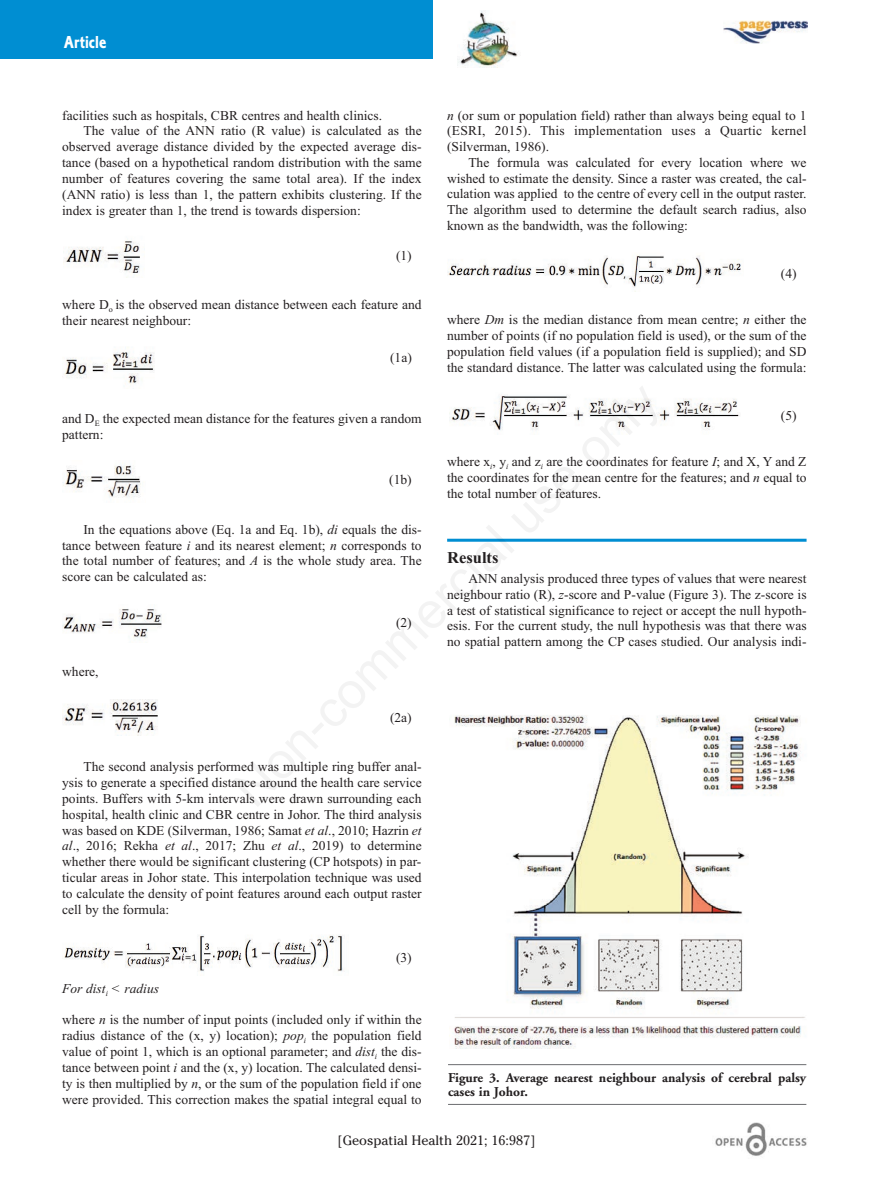
<style>
.page{position:relative;width:892px;height:1189px;background:#fff}
.page>*{position:absolute;margin:0;border:0;box-sizing:border-box;transform-origin:0 0}
.t1{font:18px "Corinthian Bold Condensed Plain";color:#fff}
.t2{font:700 16.5px "Times New Roman";color:#231f20}
.t3{font:13.5px/15.8px "Times New Roman";color:#231f20;text-align:justify}
.t4{font:700 13.5px/13.5px "Adobe Garamond";color:#231f20}
.t5{font:13.5px "Cheltenham";color:#231f20}
.t6{font:italic 13.5px "Times New Roman";color:#231f20}
.s1{font-style:italic}
</style>
<div class="page">
<div style="left:0;top:0;width:432px;height:59px;background:#008ed2"></div>
<hr style="left:447px;top:539px;width:359px;height:3px;background:#008ed2">
<img style="left:447px;top:254px;width:294px;height:34px">
<img style="left:451px;top:395px;width:289px;height:36px">
<img style="left:62px;top:935px;width:283px;height:37px">
<img style="left:62px;top:699px;width:96px;height:36px">
<img style="left:62px;top:609px;width:100px;height:31px">
<img style="left:63px;top:241px;width:77px;height:37px">
<img style="left:64px;top:347px;width:90px;height:38px">
<img style="left:63px;top:465px;width:78px;height:33px">
<img style="left:715px;top:1122px;width:92px;height:34px">
<img style="left:458px;top:11px;width:60px;height:56px">
<img style="left:723px;top:20px;width:84px;height:24px">
<hr style="left:448px;top:1064px;width:358px;height:1px;background:#6c6d70">
<hr style="left:448px;top:1104px;width:358px;height:1px;background:#6c6d70">
<img style="left:449px;top:715px;width:356px;height:334px">
<h1 class="t1" style="left:64px;top:36px;width:44px">Article</h1>
<p class="t3" style="left:62px;top:107px;width:321px">facilities such as hospitals, CBR centres and health clinics.</p>
<p class="t3" style="left:83px;top:123px;width:340px">The value of the ANN ratio (R value) is calculated as the</p>
<p class="t3" style="left:62px;top:139px;width:361px">observed average distance divided by the expected average dis-</p>
<p class="t3" style="left:62px;top:154px;width:361px">tance (based on a hypothetical random distribution with the same</p>
<p class="t3" style="left:62px;top:170px;width:361px">number of features covering the same total area). If the index</p>
<p class="t3" style="left:62px;top:186px;width:361px">(ANN ratio) is less than 1, the pattern exhibits clustering. If the</p>
<p class="t3" style="left:62px;top:202px;width:300px">index is greater than 1, the trend is towards dispersion:</p>
<p class="t3" style="left:396px;top:247px;width:17px">(1)</p>
<p class="t3" style="left:62px;top:297px;width:361px">where D<sub>o</sub> is the observed mean distance between each feature and their nearest neighbour:</p>
<p class="t3" style="left:390px;top:350px;width:23px">(1a)</p>
<p class="t3" style="left:447px;top:107px;width:361px"><span class="s1">n</span> (or sum or population field) rather than always being equal to 1 (ESRI, 2015). This implementation uses a Quartic kernel (Silverman, 1986).</p>
<p class="t3" style="left:447px;top:154px;width:361px;text-indent:21px">The formula was calculated for every location where we wished to estimate the density. Since a raster was created, the cal&shy;culation was applied to the centre of every cell in the output raster.<br>The algorithm used to determine the default search radius, also known as the bandwidth, was the following:</p>
<p class="t3" style="left:781px;top:265px;width:17px">(4)</p>
<p class="t3" style="left:447px;top:312px;width:361px">where <span class="s1">Dm</span> is the median distance from mean centre; <span class="s1">n</span> either the number of points (if no population field is used), or the sum of the population field values (if a population field is supplied); and SD the standard distance. The latter was calculated using the formula:</p>
<p class="t3" style="left:781px;top:407px;width:17px">(5)</p>
<p class="t3" style="left:447px;top:453px;width:361px">where x<sub>i</sub>, y<sub>i</sub> and z<sub>i</sub> are the coordinates for feature <span class="s1">I</span>; and X, Y and Z the coordinates for the mean centre for the features; and <span class="s1">n</span> equal to the total number of features.</p>
<p class="t3" style="left:62px;top:410px;width:361px">and D<sub>E</sub> the expected mean distance for the features given a random pattern:</p>
<p class="t3" style="left:389px;top:471px;width:24px">(1b)</p>
<p class="t3" style="left:62px;top:521px;width:361px;text-indent:21px">In the equations above (Eq. 1a and Eq. 1b), <span class="s1">di</span> equals the dis&shy;tance between feature <span class="s1">i</span> and its nearest element; <span class="s1">n</span> corresponds to the total number of features; and <span class="s1">A</span> is the whole study area. The score can be calculated as:</p>
<p class="t3" style="left:396px;top:614px;width:17px">(2)</p>
<p class="t3" style="left:62px;top:663px;width:38px">where,</p>
<p class="t3" style="left:390px;top:709px;width:23px">(2a)</p>
<p class="t3" style="left:62px;top:758px;width:361px;text-indent:21px">The second analysis performed was multiple ring buffer anal&shy;ysis to generate a specified distance around the health care service points. Buffers with 5-km intervals were drawn surrounding each hospital, health clinic and CBR centre in Johor. The third analysis was based on KDE (Silverman, 1986; Samat <span class="s1">et al</span>., 2010; Hazrin <span class="s1">et al</span>., 2016; Rekha <span class="s1">et al</span>., 2017; Zhu <span class="s1">et al</span>., 2019) to determine whether there would be significant clustering (CP hotspots) in par&shy;ticular areas in Johor state. This interpolation technique was used to calculate the density of point features around each output raster cell by the formula:</p>
<p class="t3" style="left:396px;top:949px;width:17px">(3)</p>
<p class="t6" style="left:62px;top:980px;width:98px">For dist<sub>i</sub> &lt; radius</p>
<p class="t3" style="left:62px;top:1012px;width:361px">where <span class="s1">n</span> is the number of input points (included only if within the radius distance of the (x, y) location); <span class="s1">pop</span><sub>i</sub> the population field value of point 1, which is an optional parameter; and <span class="s1">dist</span><sub>i</sub> the dis&shy;tance between point <span class="s1">i</span> and the (x, y) location. The calculated densi&shy;ty is then multiplied by <span class="s1">n</span>, or the sum of the population field if one were provided. This correction makes the spatial integral equal to</p>
<p class="t2" style="left:447px;top:547px;width:53px">Results</p>
<p class="t3" style="left:447px;top:570px;width:361px;text-indent:21px">ANN analysis produced three types of values that were nearest neighbour ratio (R), <span class="s1">z</span>-score and P-value (Figure 3). The z-score is a test of statistical significance to reject or accept the null hypoth&shy;esis. For the current study, the null hypothesis was that there was no spatial pattern among the CP cases studied. Our analysis indi-</p>
<p class="t4" style="left:448px;top:1072px;width:360px">Figure 3. Average nearest neighbour analysis of cerebral palsy cases in Johor.</p>
<p class="t5" style="left:337px;top:1132px;width:199px">[Geospatial Health 2021; 16:987]</p>
</div>
